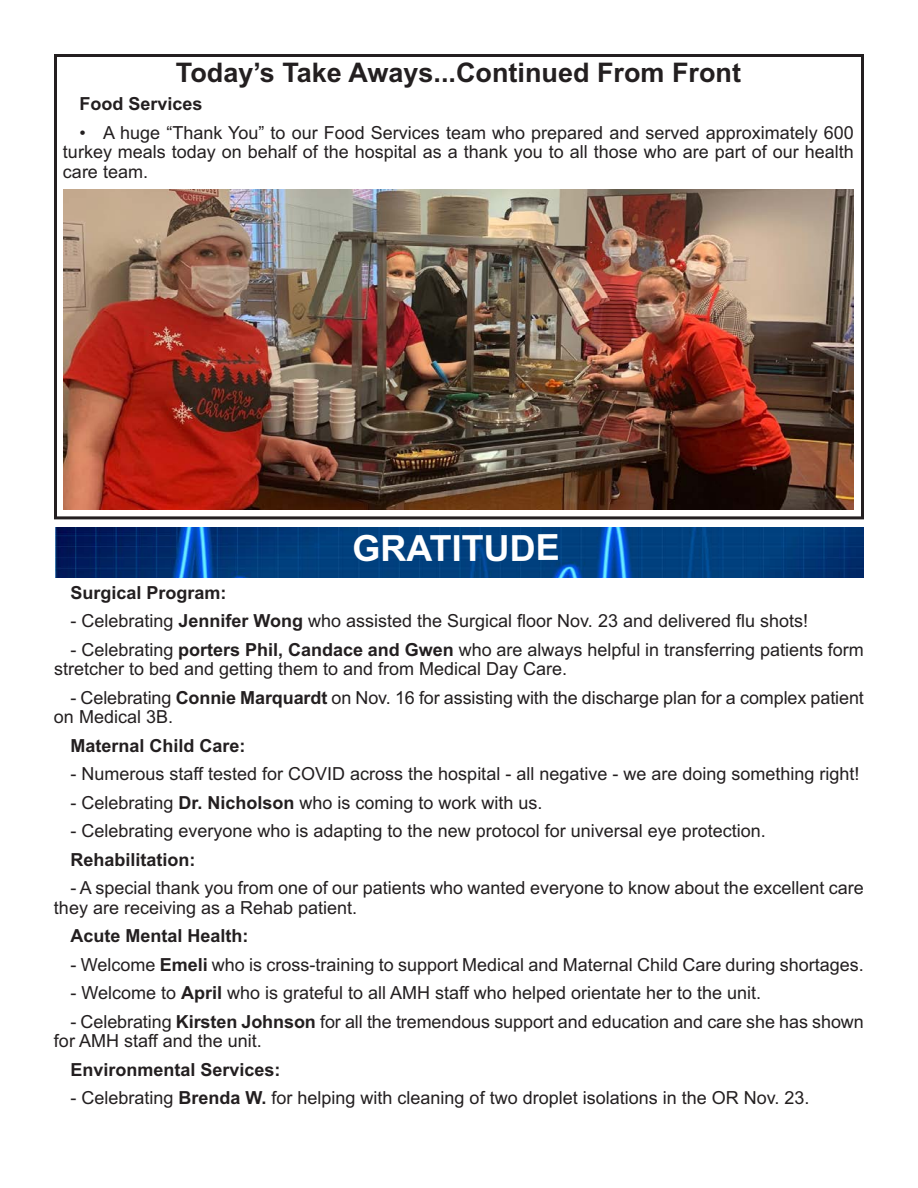
<style>
.page{position:relative;width:918px;height:1188px;background:#fff}
.page>*{position:absolute;margin:0;border:0;box-sizing:border-box;transform-origin:0 0}
.t1{font:700 36px "Arial";letter-spacing:-.005em;color:#fff}
.t2{font:700 27px "Arial";color:#231f20}
.t3{font:18px/19.5px "Arial";color:#231f20}
.t4{font:700 18px "Arial";color:#231f20}
.s1{font-weight:700}
</style>
<div class="page">
<div style="left:54px;top:54px;width:810px;height:465px;border:3px solid #231f20"></div>
<img style="left:55px;top:528px;width:808px;height:50px">
<img style="left:64px;top:189px;width:790px;height:320px">
<p class="t2" style="left:176px;top:63px;width:567px">Today’s Take Aways...Continued From Front</p>
<p class="t4" style="left:80px;top:98px;width:125px">Food Services</p>
<p class="t3" style="left:63px;top:125px;width:792px;text-align:justify;text-indent:17px">• A huge “Thank You” to our Food Services team who prepared and served approximately 600 turkey meals today on behalf of the hospital as a thank you to all those who are part of our health care team.</p>
<p class="t1" style="left:352px;top:535px;width:209px">GRATITUDE</p>
<p class="t4" style="left:70px;top:586px;width:158px">Surgical Program:</p>
<p class="t3" style="left:70px;top:613px;width:739px">- Celebrating <span class="s1">Jennifer Wong</span> who assisted the Surgical floor Nov. 23 and delivered flu shots!</p>
<p class="t3" style="left:54px;top:641px;width:811px;text-indent:16px">- Celebrating <span class="s1">porters Phil, Candace and Gwen</span> who are always helpful in transferring patients form stretcher to bed and getting them to and from Medical Day Care.</p>
<p class="t3" style="left:54px;top:689px;width:811px;text-indent:17px">- Celebrating <span class="s1">Connie Marquardt</span> on Nov. 16 for assisting with the discharge plan for a complex patient on Medical 3B.</p>
<p class="t4" style="left:70px;top:739px;width:177px">Maternal Child Care:</p>
<p class="t3" style="left:70px;top:766px;width:790px">- Numerous staff tested for COVID across the hospital - all negative - we are doing something right!</p>
<p class="t3" style="left:70px;top:794px;width:474px">- Celebrating <span class="s1">Dr. Nicholson</span> who is coming to work with us.</p>
<p class="t3" style="left:70px;top:823px;width:697px">- Celebrating everyone who is adapting to the new protocol for universal eye protection.</p>
<p class="t4" style="left:70px;top:853px;width:127px">Rehabilitation:</p>
<p class="t3" style="left:54px;top:880px;width:811px;text-indent:17px">- A special thank you from one of our patients who wanted everyone to know about the excellent care they are receiving as a Rehab patient.</p>
<p class="t4" style="left:70px;top:929px;width:180px">Acute Mental Health:</p>
<p class="t3" style="left:70px;top:956px;width:795px">- Welcome <span class="s1">Emeli</span> who is cross-training to support Medical and Maternal Child Care during shortages.</p>
<p class="t3" style="left:70px;top:985px;width:692px">- Welcome to <span class="s1">April</span> who is grateful to all AMH staff who helped orientate her to the unit.</p>
<p class="t3" style="left:54px;top:1013px;width:811px;text-indent:17px">- Celebrating <span class="s1">Kirsten Johnson</span> for all the tremendous support and education and care she has shown for AMH staff and the unit.</p>
<p class="t4" style="left:70px;top:1063px;width:212px">Environmental Services:</p>
<p class="t3" style="left:70px;top:1090px;width:740px">- Celebrating <span class="s1">Brenda W.</span> for helping with cleaning of two droplet isolations in the OR Nov. 23.</p>
</div>
